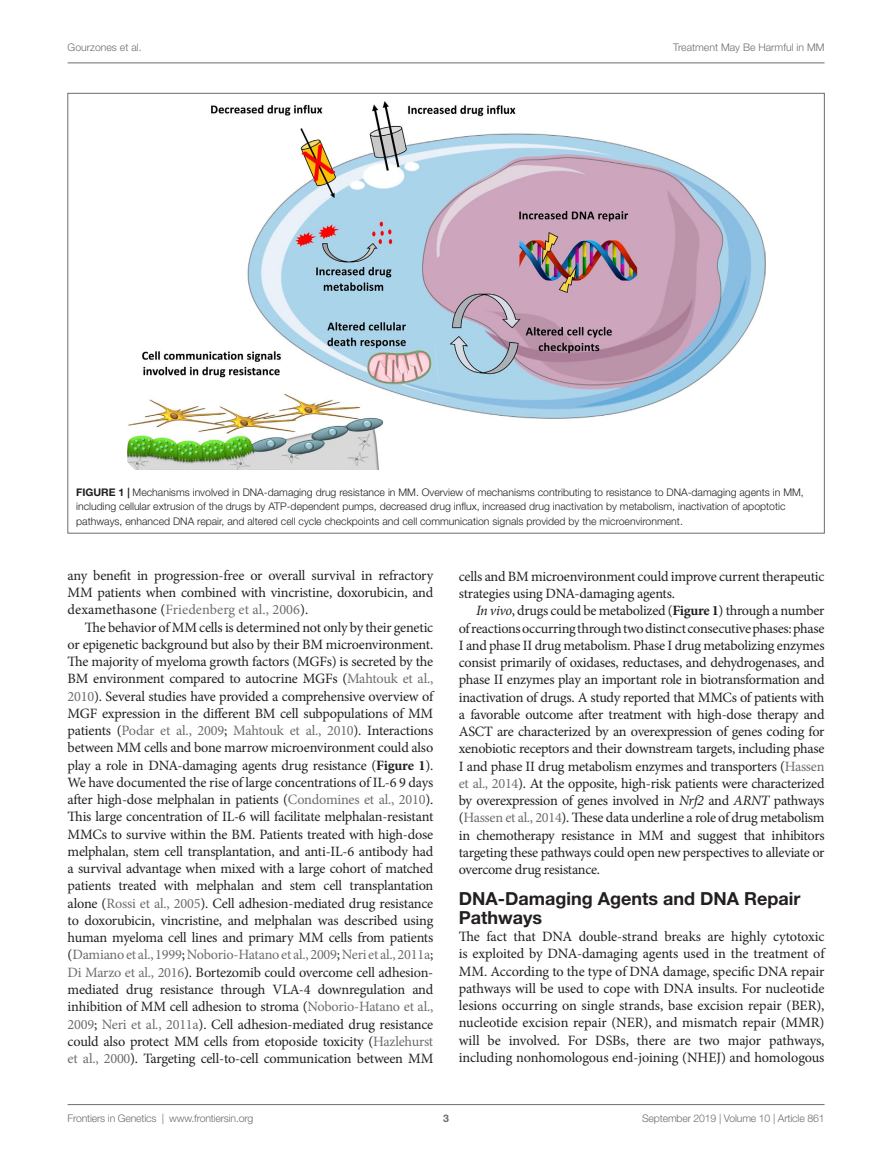
<style>
.page{position:relative;width:893px;height:1170px;background:#fff}
.page>*{position:absolute;margin:0;border:0;box-sizing:border-box;transform-origin:0 0}
._2{font:700 18px/18.8px "Helvetica Neue LT Std";color:#231f20}
.T{font:14.25px/17.2px "Minion Pro";letter-spacing:-.015em;color:#231f20;text-align:justify}
.T1{font:14.25px/17.2px "Minion Pro";letter-spacing:-.005em;color:#231f20;text-align:justify}
.FC{font:300 10.5px/14.2px "Helvetica Neue LT Std";color:#231f20}
.DVA{font:300 10.5px "Helvetica Neue LT Std";letter-spacing:-.015em;color:#6c6d70}
.t1{font:700 10.5px "Helvetica Neue LT Std";color:#6c6d70}
.s1{font-weight:700}
.s2{color:#6c6d70}
.s3{font-style:italic}
</style>
<div class="page">
<hr style="left:68px;top:63px;width:756px;height:1px;background:#6c6d70">
<hr style="left:68px;top:1104px;width:756px;height:1px;background:#6c6d70">
<img style="left:127px;top:102px;width:638px;height:367px">
<p class="DVA" style="left:68px;top:41px;width:76px">Gourzones et al.</p>
<p class="DVA" style="left:673px;top:41px;width:153px">Treatment May Be Harmful in MM</p>
<p class="FC" style="left:76px;top:485px;width:729px"><span class="s1">FIGURE 1 |</span> Mechanisms involved in DNA-damaging drug resistance in MM. Overview of mechanisms contributing to resistance to DNA-damaging agents in MM, including cellular extrusion of the drugs by ATP-dependent pumps, decreased drug influx, increased drug inactivation by metabolism, inactivation of apoptotic pathways, enhanced DNA repair, and altered cell cycle checkpoints and cell communication signals provided by the microenvironment.</p>
<p class="T1" style="left:68px;top:566px;width:367px">any benefit in progression-free or overall survival in refractory MM patients when combined with vincristine, doxorubicin, and dexamethasone (<span class="s2">Friedenberg et al., 2006</span>).</p>
<p class="T" style="left:68px;top:618px;width:367px;text-indent:17px">The behavior of MM cells is determined not only by their genetic or epigenetic background but also by their BM microenvironment.<br>The majority of myeloma growth factors (MGFs) is secreted by the BM environment compared to autocrine MGFs (<span class="s2">Mahtouk et al., 2010</span>). Several studies have provided a comprehensive overview of MGF expression in the different BM cell subpopulations of MM patients (<span class="s2">Podar et al., 2009</span>; <span class="s2">Mahtouk et al., 2010</span>). Interactions between MM cells and bone marrow microenvironment could also play a role in DNA-damaging agents drug resistance (<span class="s1">Figure 1</span>).<br>We have documented the rise of large concentrations of IL-6 9 days after high-dose melphalan in patients (<span class="s2">Condomines et al., 2010</span>).<br>This large concentration of IL-6 will facilitate melphalan-resistant MMCs to survive within the BM. Patients treated with high-dose melphalan, stem cell transplantation, and anti-IL-6 antibody had a survival advantage when mixed with a large cohort of matched patients treated with melphalan and stem cell transplantation alone (<span class="s2">Rossi et al., 2005</span>). Cell adhesion-mediated drug resistance to doxorubicin, vincristine, and melphalan was described using human myeloma cell lines and primary MM cells from patients (<span class="s2">Damiano et al., 1999</span>; <span class="s2">Noborio-Hatano et al., 2009</span>; <span class="s2">Neri et al., 2011a</span>; <span class="s2">Di Marzo et al., 2016</span>). Bortezomib could overcome cell adhesion&shy;mediated drug resistance through VLA-4 downregulation and inhibition of MM cell adhesion to stroma (<span class="s2">Noborio-Hatano et al., 2009</span>; <span class="s2">Neri et al., 2011a</span>). Cell adhesion-mediated drug resistance could also protect MM cells from etoposide toxicity (<span class="s2">Hazlehurst et al., 2000</span>). Targeting cell-to-cell communication between MM</p>
<p class="T" style="left:459px;top:567px;width:367px">cells and BM microenvironment could improve current therapeutic strategies using DNA-damaging agents.</p>
<p class="T" style="left:459px;top:602px;width:367px;text-indent:17px"><span class="s3">In vivo</span>, drugs could be metabolized (<span class="s1">Figure 1</span>) through a number of reactions occurring through two distinct consecutive phases: phase I and phase II drug metabolism. Phase I drug metabolizing enzymes consist primarily of oxidases, reductases, and dehydrogenases, and phase II enzymes play an important role in biotransformation and inactivation of drugs. A study reported that MMCs of patients with a favorable outcome after treatment with high-dose therapy and ASCT are characterized by an overexpression of genes coding for xenobiotic receptors and their downstream targets, including phase I and phase II drug metabolism enzymes and transporters (<span class="s2">Hassen et al., 2014</span>). At the opposite, high-risk patients were characterized by overexpression of genes involved in <span class="s3">Nrf2</span> and <span class="s3">ARNT</span> pathways (<span class="s2">Hassen et al., 2014</span>). These data underline a role of drug metabolism in chemotherapy resistance in MM and suggest that inhibitors targeting these pathways could open new perspectives to alleviate or overcome drug resistance.</p>
<p class="_2" style="left:459px;top:888px;width:343px">DNA-Damaging Agents and DNA Repair<br>Pathways</p>
<p class="T1" style="left:459px;top:927px;width:367px">The fact that DNA double-strand breaks are highly cytotoxic is exploited by DNA-damaging agents used in the treatment of MM. According to the type of DNA damage, specific DNA repair pathways will be used to cope with DNA insults. For nucleotide lesions occurring on single strands, base excision repair (BER), nucleotide excision repair (NER), and mismatch repair (MMR) will be involved. For DSBs, there are two major pathways, including nonhomologous end-joining (NHEJ) and homologous</p>
<p class="DVA" style="left:68px;top:1111px;width:98px">Frontiers in Genetics |</p>
<p class="DVA" style="left:169px;top:1111px;width:86px">www.frontiersin.org</p>
<p class="t1" style="left:443px;top:1111px;width:7px">3</p>
<p class="DVA" style="left:642px;top:1111px;width:184px">September 2019 | Volume 10 | Article 861</p>
</div>
